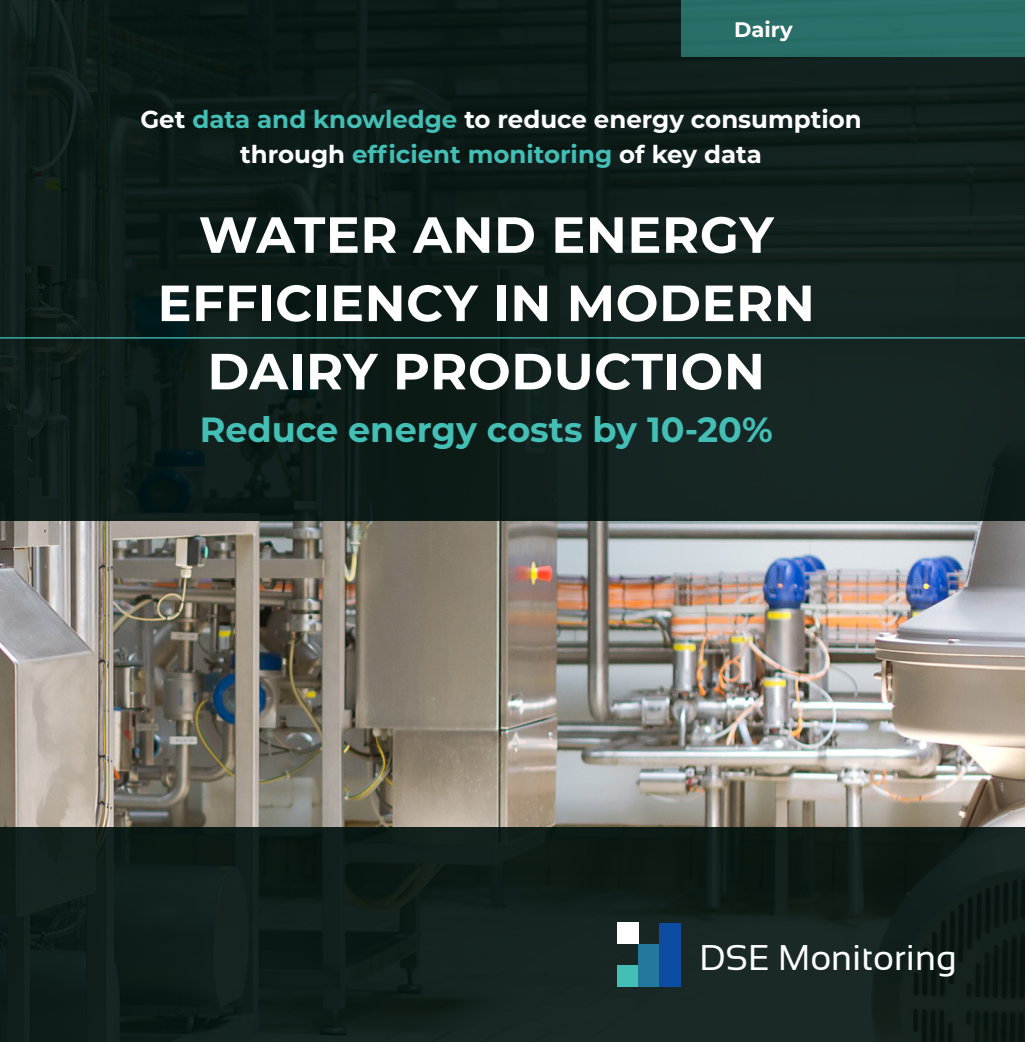
<style>
.page{position:relative;width:1027px;height:1042px;background:#fff}
.page>*{position:absolute;margin:0;border:0;box-sizing:border-box;transform-origin:0 0}
.t1{font:700 50.75px/68.2px "Montserrat";letter-spacing:.01em;color:#fff;text-align:center}
.t2{font:35.7px "Sansation";color:#fff}
.t3{font:700 35px "Montserrat";color:#43bfb5}
.t4{font:700 24.5px/35px "Montserrat";color:#fff;text-align:center}
.t5{font:700 21px "Montserrat";color:#fff}
.s1{color:#43bfb5}
</style>
<div class="page">
<div style="left:0;top:0;width:1024px;height:1042px;background:#101f1c"></div>
<hr style="left:0;top:337px;width:1024px;height:1px;background:#43bfb5">
<div style="left:618px;top:923px;width:21px;height:21px;background:#fff"></div>
<div style="left:618px;top:965px;width:21px;height:21px;background:#43bfb5"></div>
<div style="left:639px;top:944px;width:21px;height:42px;background:#22789d"></div>
<div style="left:660px;top:923px;width:21px;height:63px;background:#0d4da1"></div>
<div style="left:681px;top:0;width:343px;height:56px;background:#296f68"></div>
<img style="left:0;top:521px;width:1024px;height:306px">
<p class="t5" style="left:734px;top:15px;width:60px">Dairy</p>
<p class="t4" style="left:140px;top:100px;width:723px">Get <span class="s1">data and knowledge</span> to reduce energy consumption through <span class="s1">efficient monitoring</span> of key data</p>
<h1 class="t1" style="left:158px;top:198px;width:659px">WATER AND ENERGY<br>EFFICIENCY IN MODERN<br>DAIRY PRODUCTION</h1>
<h3 class="t3" style="left:200px;top:404px;width:574px">Reduce energy costs by 10-20%</h3>
<h2 class="t2" style="left:699px;top:938px;width:259px">DSE Monitoring</h2>
</div>
